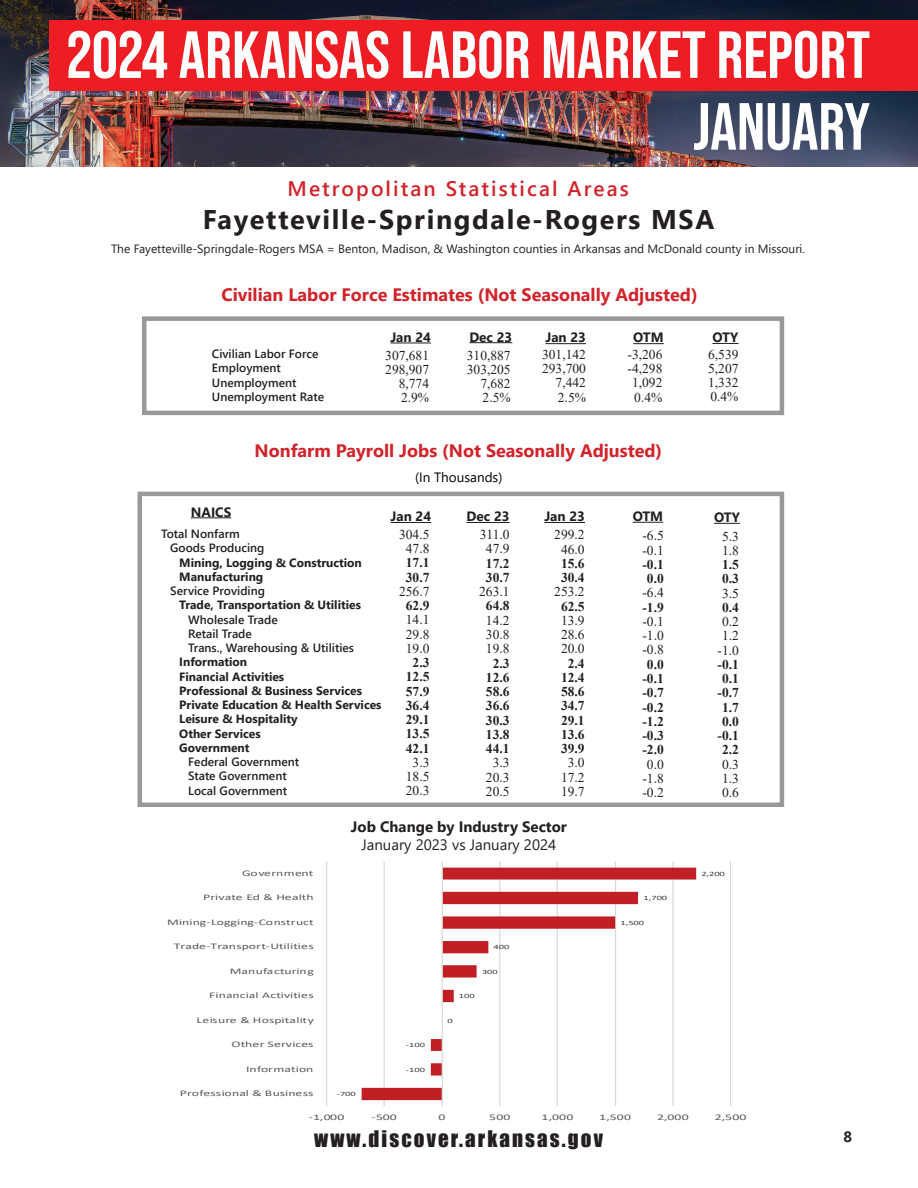
<style>
.page{position:relative;width:918px;height:1188px;background:#fff}
.page>*{position:absolute;margin:0;border:0;box-sizing:border-box;transform-origin:0 0}
.t1{font:700 66.45px/71.7px "Bebas Neue Pro";color:#fff;text-align:right}
.t2{font:700 27px "Segoe UI";letter-spacing:.06em;color:#231f20}
.t3{font:600 21px "Segoe UI";letter-spacing:.1em;color:#d1232a}
.t4{font:21px "Impact";letter-spacing:.1em;color:#231f20}
.t5{font:700 18px "Segoe UI";color:#d1232a}
.t6{font:700 15px "Segoe UI";color:#231f20}
.t7{font:15px "Segoe UI";color:#231f20}
.t8{font:13.5px/14.2px "Times New Roman";color:#231f20;text-align:center}
.t9{font:700 13.5px/14.2px "Times New Roman";color:#231f20;text-align:center}
.t10{font:700 13.5px "Segoe UI";color:#231f20}
.t11{font:13.5px "Segoe UI";color:#000}
.t12{font:700 12px/14.2px "Segoe UI";color:#231f20}
.t13{font:600 12px/14.2px "Segoe UI";color:#231f20}
.t14{font:12px "Segoe UI";color:#231f20}
.t15{font:8.55px "Calibri";letter-spacing:.005em;color:#595959;scale:1.59 1}
.t16{font:6.6px "Calibri";letter-spacing:-.005em;color:#404040;scale:1.59 1}
</style>
<div class="page">
<div style="left:142px;top:316px;width:642px;height:99px;border:4px solid #9a999a"></div>
<hr style="left:390px;top:343px;width:41px;height:1px;background:#231f20">
<hr style="left:469px;top:342px;width:43px;height:1px;background:#231f20">
<hr style="left:545px;top:343px;width:41px;height:1px;background:#231f20">
<div style="left:138px;top:492px;width:646px;height:315px;border:4px solid #9a999a"></div>
<hr style="left:191px;top:517px;width:40px;height:1px;background:#231f20">
<hr style="left:391px;top:522px;width:40px;height:1px;background:#231f20">
<hr style="left:467px;top:522px;width:43px;height:1px;background:#231f20">
<hr style="left:544px;top:522px;width:41px;height:1px;background:#231f20">
<hr style="left:633px;top:522px;width:30px;height:1px;background:#231f20">
<svg style="left:714px;top:523px;width:26px;height:1px"></svg>
<hr style="left:633px;top:343px;width:31px;height:1px;background:#231f20">
<svg style="left:712px;top:343px;width:27px;height:1px"></svg>
<img style="left:0;top:0;width:918px;height:166px">
<div style="left:50px;top:20px;width:868px;height:71px;background:#ee1d23"></div>
<hr style="left:326px;top:861px;width:1px;height:245px;background:#dad9d8">
<hr style="left:384px;top:861px;width:1px;height:245px;background:#dad9d8">
<hr style="left:500px;top:861px;width:1px;height:245px;background:#dad9d8">
<hr style="left:557px;top:861px;width:1px;height:245px;background:#dad9d8">
<hr style="left:615px;top:861px;width:1px;height:245px;background:#dad9d8">
<hr style="left:673px;top:861px;width:1px;height:245px;background:#dad9d8">
<hr style="left:730px;top:861px;width:1px;height:245px;background:#dad9d8">
<svg style="left:362px;top:868px;width:334px;height:232px"></svg>
<hr style="left:442px;top:861px;width:1px;height:245px;background:#dad9d8">
<h1 class="t1" style="left:67px;top:18px;width:805px">2024 ARKANSAS LABOR MARKET REPORT<br>JANUARY</h1>
<h3 class="t3" style="left:288px;top:169px;width:343px">Metropolitan Statistical Areas</h3>
<h2 class="t2" style="left:203px;top:194px;width:513px">Fayetteville-Springdale-Rogers MSA</h2>
<p class="t14" style="left:111px;top:238px;width:696px">The Fayetteville-Springdale-Rogers MSA = Benton, Madison, &amp; Washington counties in Arkansas and McDonald county in Missouri.</p>
<h3 class="t5" style="left:221px;top:277px;width:478px">Civilian Labor Force Estimates (Not Seasonally Adjusted)</h3>
<p class="t10" style="left:390px;top:324px;width:42px">Jan 24</p>
<p class="t10" style="left:469px;top:324px;width:44px">Dec 23</p>
<p class="t10" style="left:545px;top:325px;width:42px">Jan 23</p>
<p class="t8" style="left:467px;top:348px;width:45px;text-align:right">310,887<br>303,205<br>7,682<br>2.5%</p>
<p class="t13" style="left:212px;top:346px;width:114px">Civilian Labor Force<br>Employment<br>Unemployment<br>Unemployment Rate</p>
<p class="t8" style="left:542px;top:347px;width:45px;text-align:right">301,142<br>293,700<br>7,442<br>2.5%</p>
<p class="t8" style="left:385px;top:348px;width:45px;text-align:right">307,681<br>298,907<br>8,774<br>2.9%</p>
<p class="t10" style="left:633px;top:325px;width:32px">OTM</p>
<p class="t10" style="left:712px;top:325px;width:28px">OTY</p>
<p class="t8" style="left:628px;top:347px;width:36px">-3,206 -4,298<br>1,092<br>0.4%</p>
<p class="t8" style="left:708px;top:347px;width:32px;text-align:justify">6,539<br>5,207<br>1,332<br>0.4%</p>
<h3 class="t5" style="left:255px;top:433px;width:409px">Nonfarm Payroll Jobs (Not Seasonally Adjusted)</h3>
<p class="t11" style="left:415px;top:464px;width:89px">(In Thousands)</p>
<p class="t10" style="left:191px;top:499px;width:42px">NAICS</p>
<p class="t10" style="left:391px;top:504px;width:42px">Jan 24</p>
<p class="t10" style="left:467px;top:504px;width:44px">Dec 23</p>
<p class="t10" style="left:544px;top:504px;width:42px">Jan 23</p>
<p class="t13" style="left:170px;top:526px;width:96px;text-indent:-9px">Total Nonfarm<br>Goods Producing</p>
<p class="t12" style="left:179px;top:554px;width:184px">Mining, Logging &amp; Construction<br>Manufacturing</p>
<p class="t13" style="left:170px;top:583px;width:96px">Service Providing</p>
<p class="t12" style="left:179px;top:597px;width:183px">Trade, Transportation &amp; Utilities</p>
<p class="t13" style="left:188px;top:611px;width:167px">Wholesale Trade<br>Retail Trade<br>Trans., Warehousing &amp; Utilities</p>
<p class="t12" style="left:179px;top:654px;width:204px">Information<br>Financial Activities<br>Professional &amp; Business Services<br>Private Education &amp; Health Services<br>Leisure &amp; Hospitality<br>Other Services<br>Government</p>
<p class="t13" style="left:188px;top:754px;width:112px">Federal Government<br>State Government<br>Local Government</p>
<p class="t8" style="left:399px;top:527px;width:32px">304.5<br>47.8</p>
<p class="t9" style="left:406px;top:555px;width:25px;text-align:left">17.1<br>30.7</p>
<p class="t8" style="left:399px;top:584px;width:32px">256.7</p>
<p class="t9" style="left:406px;top:598px;width:25px">62.9</p>
<p class="t8" style="left:406px;top:612px;width:25px;text-align:justify">14.1<br>29.8<br>19.0</p>
<p class="t9" style="left:406px;top:655px;width:25px">2.3<br>12.5<br>57.9<br>36.4<br>29.1<br>13.5<br>42.1</p>
<p class="t8" style="left:406px;top:755px;width:25px">3.3<br>18.5<br>20.3</p>
<p class="t8" style="left:480px;top:527px;width:31px">311.0<br>47.9</p>
<p class="t9" style="left:486px;top:556px;width:25px;text-align:left">17.2<br>30.7</p>
<p class="t8" style="left:479px;top:584px;width:32px">263.1</p>
<p class="t9" style="left:486px;top:598px;width:25px">64.8</p>
<p class="t8" style="left:486px;top:613px;width:25px;text-align:justify">14.2<br>30.8<br>19.8</p>
<p class="t9" style="left:486px;top:655px;width:25px">2.3<br>12.6<br>58.6<br>36.6<br>30.3<br>13.8<br>44.1</p>
<p class="t8" style="left:486px;top:755px;width:25px">3.3<br>20.3<br>20.5</p>
<p class="t8" style="left:554px;top:527px;width:32px">299.2<br>46.0</p>
<p class="t9" style="left:561px;top:556px;width:25px;text-align:left">15.6<br>30.4</p>
<p class="t8" style="left:554px;top:584px;width:32px">253.2</p>
<p class="t9" style="left:561px;top:599px;width:25px">62.5</p>
<p class="t8" style="left:561px;top:613px;width:25px;text-align:justify">13.9<br>28.6<br>20.0</p>
<p class="t9" style="left:561px;top:656px;width:25px">2.4<br>12.4<br>58.6<br>34.7<br>29.1<br>13.6<br>39.9</p>
<p class="t8" style="left:561px;top:755px;width:25px">3.0<br>17.2<br>19.7</p>
<p class="t6" style="left:351px;top:813px;width:217px">Job Change by Industry Sector</p>
<p class="t7" style="left:362px;top:831px;width:196px">January 2023 vs January 2024</p>
<p class="t15" style="left:242px;top:867px;width:46px">Government</p>
<p class="t15" style="left:203px;top:892px;width:71px">Private Ed &amp; Health</p>
<p class="t15" style="left:167px;top:916px;width:94px">Mining-Logging-Construct</p>
<p class="t15" style="left:174px;top:941px;width:90px">Trade-Transport-Utilities</p>
<p class="t16" style="left:494px;top:942px;width:11px">400</p>
<p class="t15" style="left:230px;top:965px;width:54px">Manufacturing</p>
<p class="t16" style="left:482px;top:967px;width:11px">300</p>
<p class="t15" style="left:209px;top:990px;width:67px">Financial Activities</p>
<p class="t16" style="left:459px;top:991px;width:11px">100</p>
<p class="t15" style="left:197px;top:1014px;width:75px">Leisure &amp; Hospitality</p>
<p class="t16" style="left:447px;top:1016px;width:5px">0</p>
<p class="t15" style="left:232px;top:1039px;width:53px">Other Services</p>
<p class="t16" style="left:406px;top:1040px;width:13px">-100</p>
<p class="t15" style="left:246px;top:1063px;width:44px">Information</p>
<p class="t16" style="left:406px;top:1065px;width:13px">-100</p>
<p class="t15" style="left:180px;top:1088px;width:85px">Professional &amp; Business</p>
<p class="t16" style="left:337px;top:1089px;width:13px">-700</p>
<p class="t10" style="left:633px;top:504px;width:32px">OTM</p>
<p class="t10" style="left:714px;top:505px;width:28px">OTY</p>
<p class="t8" style="left:642px;top:528px;width:23px;text-align:left">-6.5 -0.1</p>
<p class="t9" style="left:642px;top:557px;width:23px">-0.1<br>0.0</p>
<p class="t8" style="left:642px;top:585px;width:23px">-6.4</p>
<p class="t9" style="left:642px;top:600px;width:23px">-1.9</p>
<p class="t8" style="left:642px;top:614px;width:23px;text-align:justify">-0.1 -1.0 -0.8</p>
<p class="t9" style="left:642px;top:657px;width:23px">0.0 -0.1 -0.7 -0.2 -1.2 -0.3 -2.0</p>
<p class="t8" style="left:642px;top:756px;width:23px">0.0 -1.8 -0.2</p>
<p class="t16" style="left:644px;top:893px;width:16px">1,700</p>
<p class="t16" style="left:621px;top:918px;width:16px">1,500</p>
<p class="t8" style="left:722px;top:528px;width:18px;text-align:left">5.3<br>1.8</p>
<p class="t9" style="left:722px;top:557px;width:18px;text-align:left">1.5<br>0.3</p>
<p class="t8" style="left:722px;top:586px;width:18px">3.5</p>
<p class="t9" style="left:722px;top:600px;width:18px">0.4</p>
<p class="t8" style="left:718px;top:614px;width:23px">0.2<br>1.2 -1.0</p>
<p class="t9" style="left:718px;top:657px;width:23px">-0.1<br>0.1 -0.7<br>1.7<br>0.0 -0.1<br>2.2</p>
<p class="t8" style="left:722px;top:757px;width:18px;text-align:justify">0.3<br>1.3<br>0.6</p>
<p class="t16" style="left:701px;top:869px;width:16px">2,200</p>
<p class="t15" style="left:309px;top:1111px;width:24px">-1,000</p>
<p class="t15" style="left:372px;top:1111px;width:17px">-500</p>
<p class="t15" style="left:439px;top:1111px;width:6px">0</p>
<p class="t15" style="left:489px;top:1111px;width:15px">500</p>
<p class="t15" style="left:542px;top:1111px;width:22px">1,000</p>
<p class="t15" style="left:599px;top:1111px;width:22px">1,500</p>
<p class="t15" style="left:657px;top:1111px;width:22px">2,000</p>
<p class="t15" style="left:715px;top:1111px;width:22px">2,500</p>
<h3 class="t4" style="left:314px;top:1123px;width:290px">www.discover.arkansas.gov</h3>
<p class="t6" style="left:844px;top:1122px;width:10px">8</p>
</div>
